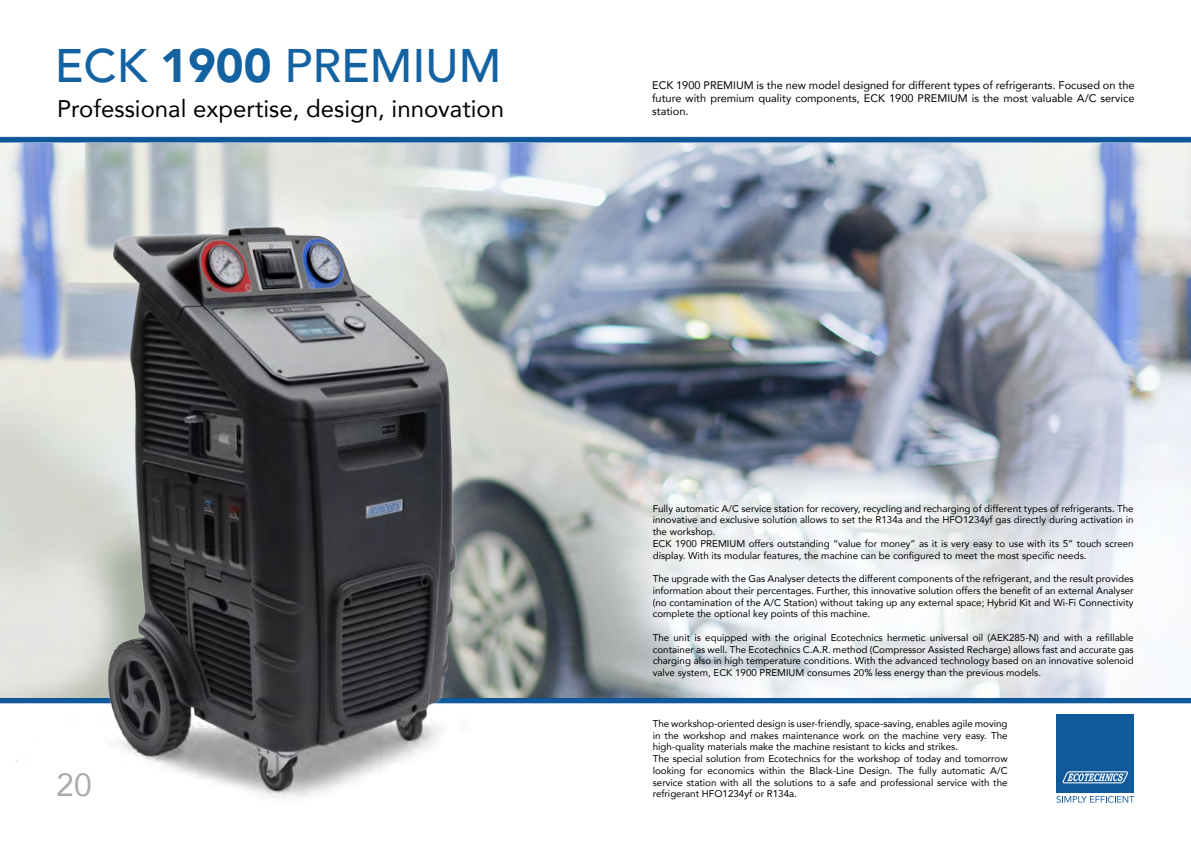
<style>
.page{position:relative;width:1191px;height:842px;background:#fff}
.page>*{position:absolute;margin:0;border:0;box-sizing:border-box;transform-origin:0 0}
.t1{font:500 47px "Avenir";color:#1362a2}
.t2{font:31.9px "Avenir";color:#a9acab}
.t3{font:24px "Avenir";color:#000}
.t4{font:11px/13.2px "Avenir";color:#000;text-align:justify}
.t5{font:9.8px/11.7px "Avenir";color:#000}
.s1{font-weight:900}
</style>
<div class="page">
<img style="left:0;top:136px;width:1191px;height:661px">
<div style="left:1056px;top:715px;width:78px;height:78px;background:#12599c"></div>
<svg style="left:1062px;top:771px;width:66px;height:12px"></svg>
<svg style="left:1056px;top:796px;width:78px;height:7px"></svg>
<img style="left:0;top:143px;width:1191px;height:555px">
<img style="left:11px;top:173px;width:571px;height:625px">
<h1 class="t1" style="left:55px;top:25px;width:448px">ECK <span class="s1">1900</span> PREMIUM</h1>
<h3 class="t3" style="left:57px;top:90px;width:448px">Professional expertise, design, innovation</h3>
<p class="t4" style="left:652px;top:78px;width:484px">ECK 1900 PREMIUM is the new model designed for different types of refrigerants. Focused on the future with premium quality components, ECK 1900 PREMIUM is the most valuable A/C service station.</p>
<h2 class="t2" style="left:56px;top:759px;width:37px">20</h2>
<p class="t5" style="left:652px;top:502px;width:482px">Fully automatic A/C service station for recovery, recycling and recharging of different types of refrigerants. The innovative and exclusive solution allows to set the R134a and the HFO1234yf gas directly during activation in the workshop.<br>ECK 1900 PREMIUM offers outstanding “value for money” as it is very easy to use with its 5” touch screen display. With its modular features, the machine can be configured to meet the most specific needs.</p>
<p class="t5" style="left:652px;top:572px;width:482px;text-align:justify">The upgrade with the Gas Analyser detects the different components of the refrigerant, and the result provides information about their percentages. Further, this innovative solution offers the benefit of an external Analyser (no contamination of the A/C Station) without taking up any external space; Hybrid Kit and Wi-Fi Connectivity complete the optional key points of this machine.</p>
<p class="t5" style="left:652px;top:631px;width:482px;text-align:justify">The unit is equipped with the original Ecotechnics hermetic universal oil (AEK285-N) and with a refillable container as well. The Ecotechnics C.A.R. method (Compressor Assisted Recharge) allows fast and accurate gas charging also in high temperature conditions. With the advanced technology based on an innovative solenoid valve system, ECK 1900 PREMIUM consumes 20% less energy than the previous models.</p>
<p class="t5" style="left:652px;top:717px;width:356px">The workshop-oriented design is user-friendly, space-saving, enables agile moving in the workshop and makes maintenance work on the machine very easy. The high-quality materials make the machine resistant to kicks and strikes.<br>The special solution from Ecotechnics for the workshop of today and tomorrow looking for economics within the Black-Line Design. The fully automatic A/C service station with all the solutions to a safe and professional service with the refrigerant HFO1234yf or R134a.</p>
</div>
